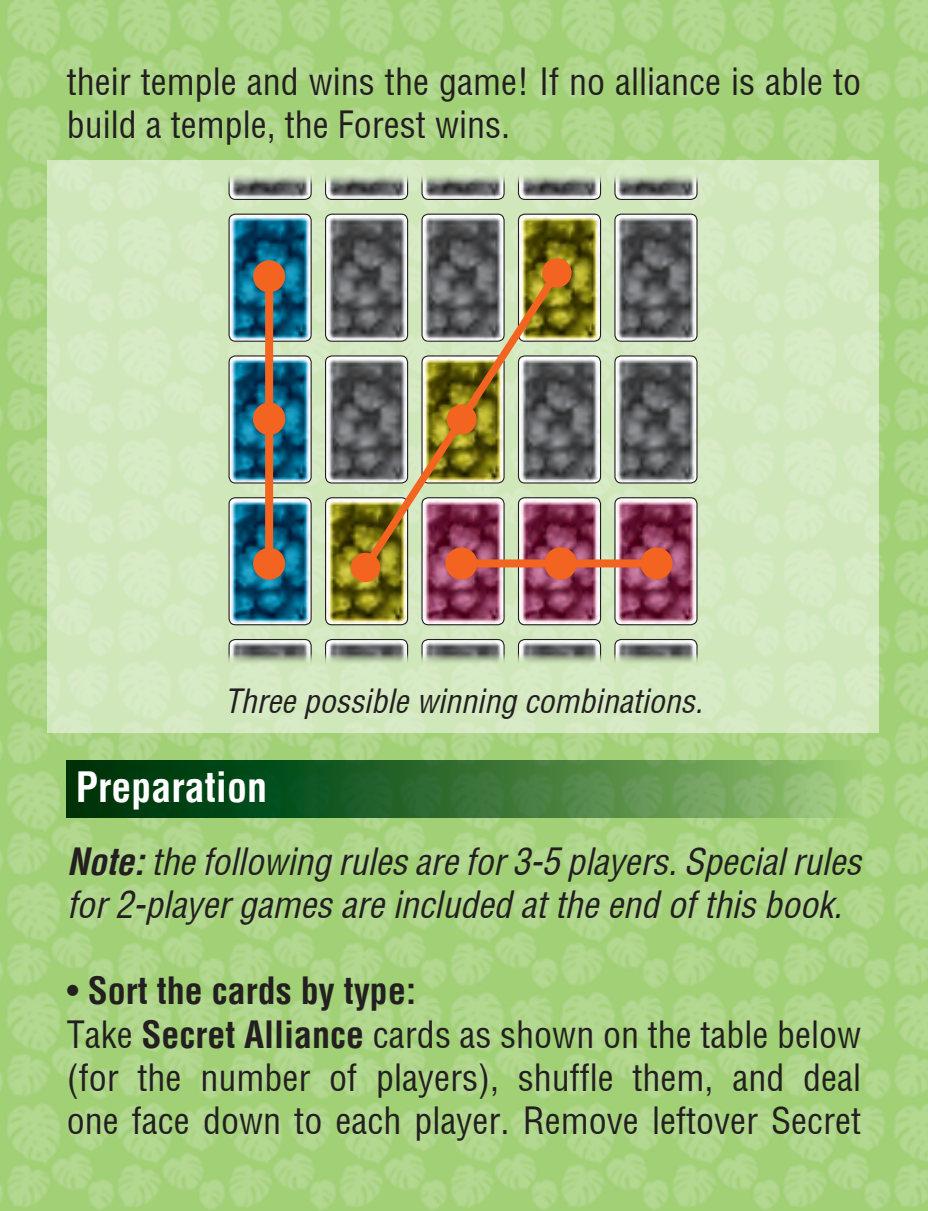
<style>
.page{position:relative;width:928px;height:1211px;background:#fff}
.page>*{position:absolute;margin:0;border:0;box-sizing:border-box;transform-origin:0 0}
.t1{font:700 condensed 40px "Context Condensed S Si";color:#fff}
.t2{font:36px/43.2px "Context Condensed S Si Condensed";color:#231f20}
.t3{font:italic condensed 36px/43.2px "Context Condensed S Si";letter-spacing:-.005em;color:#231f20}
.t4{font:700 condensed 36px "Context Condensed S Si";color:#231f20}
.t5{font:italic condensed 32px "Context Condensed S Si";color:#231f20}
.s1{font-weight:700}
.s2{font-family:"Context Condensed S Si Condensed";font-weight:400;font-stretch:normal}
.s3{font-family:"Context Condensed S Si";font-weight:700;font-stretch:condensed}
</style>
<div class="page">
<img style="left:0;top:0;width:927px;height:1211px">
<svg style="left:67px;top:760px;width:793px;height:57px;background:#3b7539"></svg>
<div style="left:47px;top:160px;width:831px;height:572px;background:#d3e8bf"></div>
<img style="left:325px;top:214px;width:82px;height:126px">
<div style="left:325px;top:214px;width:83px;height:128px;border:1px solid #231f20;border-radius:6px"></div>
<img style="left:614px;top:214px;width:82px;height:126px">
<div style="left:614px;top:214px;width:83px;height:128px;border:1px solid #231f20;border-radius:6px"></div>
<img style="left:573px;top:357px;width:27px;height:126px">
<div style="left:517px;top:355px;width:84px;height:128px;border:1px solid #231f20;border-radius:6px"></div>
<img style="left:616px;top:357px;width:80px;height:126px">
<div style="left:614px;top:355px;width:83px;height:128px;border:1px solid #231f20;border-radius:6px"></div>
<img style="left:423px;top:584px;width:81px;height:41px">
<div style="left:421px;top:497px;width:83px;height:128px;border:1px solid #231f20;border-radius:6px"></div>
<img style="left:519px;top:499px;width:81px;height:126px">
<div style="left:517px;top:497px;width:84px;height:128px;border:1px solid #231f20;border-radius:6px"></div>
<img style="left:616px;top:498px;width:80px;height:127px">
<div style="left:614px;top:497px;width:83px;height:128px;border:1px solid #231f20;border-radius:6px"></div>
<img style="left:423px;top:214px;width:81px;height:42px">
<div style="left:421px;top:214px;width:83px;height:128px;border:1px solid #231f20;border-radius:6px"></div>
<img style="left:325px;top:357px;width:23px;height:126px">
<div style="left:325px;top:355px;width:83px;height:128px;border:1px solid #231f20;border-radius:6px"></div>
<img style="left:230px;top:214px;width:81px;height:127px">
<div style="left:228px;top:214px;width:83px;height:128px;border:1px solid #231f20;border-radius:6px"></div>
<img style="left:230px;top:356px;width:81px;height:127px">
<div style="left:228px;top:355px;width:83px;height:128px;border:1px solid #231f20;border-radius:6px"></div>
<img style="left:230px;top:498px;width:81px;height:127px">
<div style="left:228px;top:497px;width:83px;height:128px;border:1px solid #231f20;border-radius:6px"></div>
<div style="left:265px;top:276px;width:8px;height:142px;background:#f36421"></div>
<div style="left:253px;top:260px;width:32px;height:32px;background:#f36421;border-radius:50%"></div>
<svg style="left:253px;top:402px;width:32px;height:32px"></svg>
<div style="left:265px;top:419px;width:8px;height:145px;background:#f36421"></div>
<div style="left:253px;top:403px;width:32px;height:32px;background:#f36421;border-radius:50%"></div>
<div style="left:253px;top:548px;width:32px;height:32px;background:#f36421;border-radius:50%"></div>
<div style="left:560px;top:559px;width:96px;height:8px;background:#f36421"></div>
<div style="left:544px;top:547px;width:32px;height:32px;background:#f36421;border-radius:50%"></div>
<div style="left:640px;top:547px;width:32px;height:32px;background:#f36421;border-radius:50%"></div>
<img style="left:519px;top:214px;width:81px;height:126px">
<div style="left:517px;top:214px;width:84px;height:128px;border:1px solid #231f20;border-radius:6px"></div>
<img style="left:325px;top:499px;width:82px;height:126px">
<div style="left:325px;top:497px;width:83px;height:128px;border:1px solid #231f20;border-radius:6px"></div>
<svg style="left:348px;top:256px;width:225px;height:328px"></svg>
<img style="left:325px;top:72px;width:82px;height:126px">
<div style="left:325px;top:72px;width:83px;height:128px;border:1px solid #231f20;border-radius:6px"></div>
<img style="left:614px;top:72px;width:82px;height:127px">
<div style="left:614px;top:72px;width:83px;height:128px;border:1px solid #231f20;border-radius:6px"></div>
<img style="left:422px;top:72px;width:82px;height:127px">
<div style="left:421px;top:72px;width:83px;height:128px;border:1px solid #231f20;border-radius:6px"></div>
<img style="left:229px;top:72px;width:82px;height:127px">
<div style="left:228px;top:72px;width:83px;height:128px;border:1px solid #231f20;border-radius:6px"></div>
<img style="left:518px;top:72px;width:82px;height:126px">
<div style="left:517px;top:72px;width:84px;height:128px;border:1px solid #231f20;border-radius:6px"></div>
<img style="left:325px;top:639px;width:82px;height:127px">
<div style="left:325px;top:639px;width:83px;height:128px;border:1px solid #231f20;border-radius:6px"></div>
<img style="left:614px;top:639px;width:82px;height:127px">
<div style="left:614px;top:639px;width:83px;height:128px;border:1px solid #231f20;border-radius:6px"></div>
<img style="left:422px;top:639px;width:82px;height:127px">
<div style="left:421px;top:639px;width:83px;height:128px;border:1px solid #231f20;border-radius:6px"></div>
<img style="left:229px;top:639px;width:82px;height:127px">
<div style="left:228px;top:639px;width:83px;height:128px;border:1px solid #231f20;border-radius:6px"></div>
<img style="left:518px;top:639px;width:82px;height:127px">
<div style="left:517px;top:639px;width:84px;height:128px;border:1px solid #231f20;border-radius:6px"></div>
<p class="t2" style="left:67px;top:59px;width:795px">their temple and wins the game! If no alliance is able to build a temple, the Forest wins.</p>
<p class="t5" style="left:224px;top:681px;width:480px">Three possible winning combinations.</p>
<p class="t1" style="left:76px;top:763px;width:193px">Preparation</p>
<p class="t3" style="left:67px;top:839px;width:795px"><span class="s1">Note:</span> the following rules are for 3-5 players. Special rules for 2-player games are included at the end of this book.</p>
<p class="t4" style="left:67px;top:969px;width:350px"><span class="s2">•</span> Sort the cards by type:</p>
<p class="t2" style="left:67px;top:1012px;width:795px;text-align:justify">Take <span class="s3">Secret Alliance</span> cards as shown on the table below (for the number of players), shuffle them, and deal one face down to each player. Remove leftover Secret</p>
</div>
